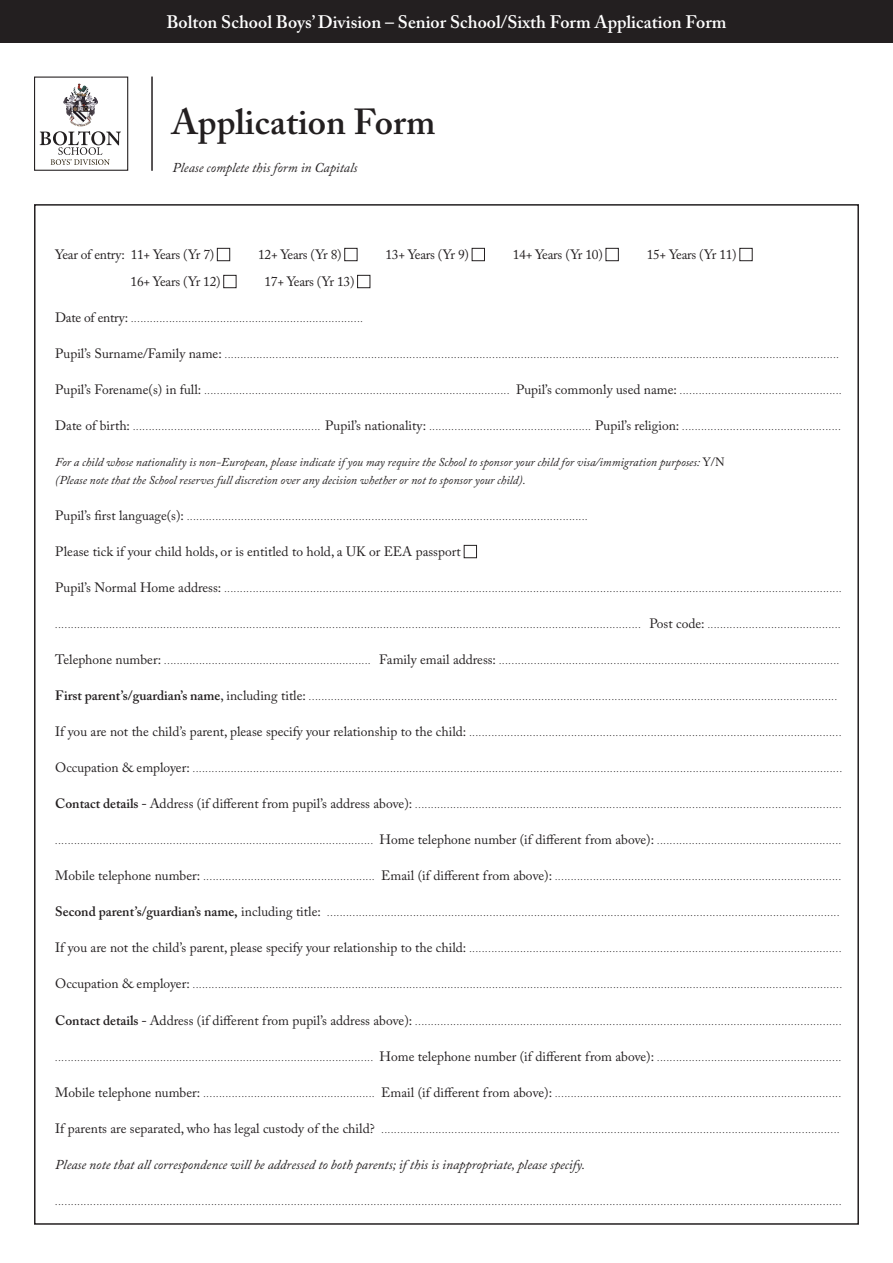
<style>
.page{position:relative;width:893px;height:1263px;background:#fff}
.page>*{position:absolute;margin:0;border:0;box-sizing:border-box;transform-origin:0 0}
.t1{font:600 36px "Adobe Caslon Pro";color:#231f20}
.t2{font:600 18px "Adobe Caslon Pro";color:#fff}
.t3{font:italic 13.5px "Adobe Caslon Pro";color:#231f20}
.t4{font:13.5px "Adobe Caslon Pro";letter-spacing:-.02em;color:#231f20}
.t5{font:13.5px "Adobe Caslon Pro";color:#231f20}
.t6{font:italic 12px/18px "Adobe Caslon Pro";color:#231f20}
.t7{font:9px "Adobe Caslon Pro";color:#231f20}
.s1{font-size:13.5px}
.s2{font-style:normal}
.s3{font-weight:600;font-size:13.5px}
</style>
<div class="page">
<div style="left:0;top:0;width:893px;height:43px;background:#231f20"></div>
<div style="left:217px;top:248px;width:13px;height:13px;border:1px solid #231f20"></div>
<div style="left:345px;top:248px;width:12px;height:13px;border:1px solid #231f20"></div>
<div style="left:472px;top:248px;width:13px;height:13px;border:1px solid #231f20"></div>
<div style="left:606px;top:248px;width:12px;height:13px;border:1px solid #231f20"></div>
<div style="left:740px;top:248px;width:12px;height:13px;border:1px solid #231f20"></div>
<div style="left:224px;top:275px;width:12px;height:13px;border:1px solid #231f20"></div>
<div style="left:357px;top:275px;width:13px;height:13px;border:1px solid #231f20"></div>
<div style="left:464px;top:545px;width:13px;height:13px;border:1px solid #231f20"></div>
<svg style="left:40px;top:131px;width:81px;height:34px"></svg>
<div style="left:34px;top:77px;width:94px;height:94px;border:1px solid #231f20"></div>
<svg style="left:73px;top:83px;width:7px;height:13px"></svg>
<hr style="left:151px;top:77px;width:2px;height:94px;background:#231f20">
<h2 class="t2" style="left:166px;top:11px;width:562px">Bolton School Boys’ Division – Senior School/Sixth Form Application Form</h2>
<h1 class="t1" style="left:171px;top:101px;width:266px">Application Form</h1>
<h3 class="t3" style="left:173px;top:159px;width:186px">Please complete this form in Capitals</h3>
<h3 class="t4" style="left:55px;top:247px;width:160px">Year of entry: 11+ Years (Yr 7)</h3>
<h3 class="t4" style="left:258px;top:247px;width:85px">12+ Years (Yr 8)</h3>
<h3 class="t4" style="left:385px;top:247px;width:85px">13+ Years (Yr 9)</h3>
<h3 class="t4" style="left:513px;top:247px;width:92px">14+ Years (Yr 10)</h3>
<h3 class="t4" style="left:647px;top:247px;width:92px">15+ Years (Yr 11)</h3>
<h3 class="t4" style="left:131px;top:274px;width:92px">16+ Years (Yr 12)</h3>
<h3 class="t4" style="left:264px;top:274px;width:92px">17+ Years (Yr 13)</h3>
<p class="t7" style="left:55px;top:314px;width:309px"><span class="s1">Date of entry:</span> .........................................................................</p>
<p class="t7" style="left:55px;top:350px;width:785px"><span class="s1">Pupil’s Surname/Family name:</span> .................................................................................................................................................................................................</p>
<p class="t7" style="left:55px;top:386px;width:788px"><span class="s1">Pupil’s Forename(s) in full:</span> ................................................................................................ <span class="s1">Pupil’s commonly used name:</span> ...................................................</p>
<p class="t7" style="left:55px;top:422px;width:787px"><span class="s1">Date of birth:</span> ........................................................... <span class="s1">Pupil’s nationality:</span> ................................................... <span class="s1">Pupil’s religion:</span> ..................................................</p>
<p class="t6" style="left:55px;top:453px;width:671px">For a child whose nationality is non-European, please indicate if you may require the School to sponsor your child for visa/immigration purposes: <span class="s2">Y/N </span>(Please note that the School reserves full discretion over any decision whether or not to sponsor your child).</p>
<p class="t7" style="left:55px;top:512px;width:534px"><span class="s1">Pupil’s first language(s):</span> ..............................................................................................................................</p>
<h3 class="t5" style="left:55px;top:544px;width:407px">Please tick if your child holds, or is entitled to hold, a UK or EEA passport</h3>
<p class="t7" style="left:55px;top:584px;width:788px"><span class="s1">Pupil’s Normal Home address:</span> ..................................................................................................................................................................................................</p>
<p class="t7" style="left:55px;top:620px;width:787px">........................................................................................................................................................................................ <span class="s1">Post code:</span> ..........................................</p>
<p class="t7" style="left:55px;top:656px;width:785px"><span class="s1">Telephone number:</span> ................................................................. <span class="s1">Family email address:</span> ...........................................................................................................</p>
<p class="t7" style="left:55px;top:692px;width:783px"><span class="s3">First parent’s/guardian’s name</span><span class="s1">, including title:</span> ......................................................................................................................................................................</p>
<p class="t7" style="left:55px;top:728px;width:787px"><span class="s1">If you are not the child’s parent, please specify your relationship to the child:</span> .....................................................................................................................</p>
<p class="t7" style="left:55px;top:764px;width:788px"><span class="s1">Occupation &amp; employer:</span> ............................................................................................................................................................................................................</p>
<p class="t7" style="left:55px;top:800px;width:788px"><span class="s3">Contact details -</span> <span class="s1">Address (if different from pupil’s address above):</span> ......................................................................................................................................</p>
<p class="t7" style="left:55px;top:836px;width:787px">.................................................................................................... <span class="s1">Home telephone number (if different from above):</span> ..........................................................</p>
<p class="t7" style="left:55px;top:872px;width:787px"><span class="s1">Mobile telephone number:</span> ...................................................... <span class="s1">Email (if different from above):</span> ..........................................................................................</p>
<p class="t7" style="left:55px;top:908px;width:786px"><span class="s3">Second parent’s/guardian’s name,</span> <span class="s1">including title:</span> .................................................................................................................................................................</p>
<p class="t7" style="left:55px;top:944px;width:787px"><span class="s1">If you are not the child’s parent, please specify your relationship to the child:</span> .....................................................................................................................</p>
<p class="t7" style="left:55px;top:980px;width:788px"><span class="s1">Occupation &amp; employer:</span> ............................................................................................................................................................................................................</p>
<p class="t7" style="left:55px;top:1016px;width:788px"><span class="s3">Contact details -</span> <span class="s1">Address (if different from pupil’s address above):</span> ......................................................................................................................................</p>
<p class="t7" style="left:55px;top:1052px;width:787px">.................................................................................................... <span class="s1">Home telephone number (if different from above):</span> ..........................................................</p>
<p class="t7" style="left:55px;top:1088px;width:787px"><span class="s1">Mobile telephone number:</span> ...................................................... <span class="s1">Email (if different from above):</span> ..........................................................................................</p>
<p class="t7" style="left:55px;top:1124px;width:786px"><span class="s1">If parents are separated, who has legal custody of the child?</span> ................................................................................................................................................</p>
<h3 class="t3" style="left:55px;top:1156px;width:531px">Please note that all correspondence will be addressed to both parents; if this is inappropriate, please specify.</h3>
<p class="t7" style="left:55px;top:1196px;width:788px">.......................................................................................................................................................................................................................................................</p>
</div>
